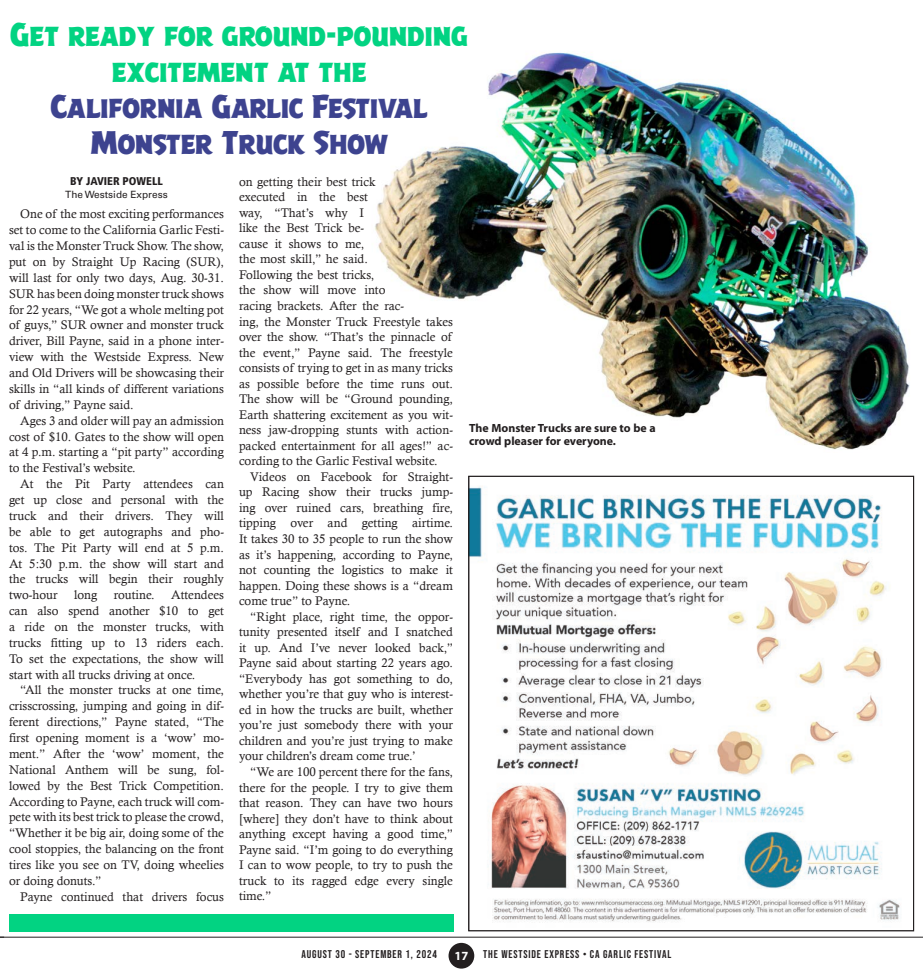
<style>
.page{position:relative;width:923px;height:977px;background:#fff}
.page>*{position:absolute;margin:0;border:0;box-sizing:border-box;transform-origin:0 0}
.Body{font:30px/36px "AB Flock Poster";color:#02d382;text-align:center}
.Body-2{font:30px "AB Flock Poster";color:#3d438f}
.Body-3{font:12.5px/15.5px "Calisto";color:#231f20;text-align:justify}
.Photo_cutline{font:700 11.88px/13.1px "Myriad Pro";color:#231f20}
.t1{font:11.25px "Bebas Neue";letter-spacing:.075em;color:#231f20}
.byline1{font:900 condensed 11.25px "Frutiger LT Std";color:#231f20}
.byline2{font:10px "Univers LT Std";color:#231f20}
.s1{font-family:"Myriad Pro";font-weight:700;font-size:12.5px;color:#fff}
</style>
<div class="page">
<img style="left:375px;top:52px;width:535px;height:398px">
<img style="left:470px;top:486px;width:430px;height:436px">
<div style="left:9px;top:914px;width:445px;height:17px;background:#02d382"></div>
<div style="left:448px;top:942px;width:26px;height:26px;background:#231f20;border-radius:50%"></div>
<hr style="left:0;top:936px;width:922px;height:1px;background:#231f20">
<p class="Body" style="left:10px;top:16px;width:459px">Get ready for ground-pounding excitement at the</p>
<p class="Body-2" style="left:50px;top:87px;width:379px">California Garlic Festival</p>
<p class="Body-2" style="left:90px;top:123px;width:299px">Monster Truck Show</p>
<p class="byline1" style="left:70px;top:175px;width:94px">BY JAVIER POWELL</p>
<p class="byline2" style="left:65px;top:188px;width:104px">The Westside Express</p>
<p class="Body-3" style="left:9px;top:206px;width:216px;line-height:15.9px;text-indent:11px">One of the most exciting performances set to come to the California Garlic Festi&shy;val is the Monster Truck Show. The show, put on by Straight Up Racing (SUR), will last for only two days, Aug. 30-31.<br>SUR has been doing monster truck shows for 22 years, “We got a whole melting pot of guys,” SUR owner and monster truck driver, Bill Payne, said in a phone inter&shy;view with the Westside Express. New and Old Drivers will be showcasing their skills in “all kinds of different variations of driving,” Payne said.</p>
<p class="Body-3" style="left:9px;top:412px;width:216px;line-height:15.9px;text-indent:11px">Ages 3 and older will pay an admission cost of $10. Gates to the show will open at 4 p.m. starting a “pit party” according to the Festival’s website.</p>
<p class="Body-3" style="left:9px;top:476px;width:216px;line-height:15.9px;text-indent:11px">At the Pit Party attendees can get up close and personal with the truck and their drivers. They will be able to get autographs and pho&shy;tos. The Pit Party will end at 5 p.m.<br>At 5:30 p.m. the show will start and the trucks will begin their roughly two-hour</p>
<p class="Body-3" style="left:74px;top:587px;width:25px">long</p>
<p class="Body-3" style="left:114px;top:587px;width:42px">routine.</p>
<p class="Body-3" style="left:9px;top:587px;width:216px;line-height:15.9px;text-indent:162px">Attendees can also spend another $10 to get a ride on the monster trucks, with trucks fitting up to 13 riders each.<br>To set the expectations, the show will start with all trucks driving at once.</p>
<p class="Body-3" style="left:9px;top:682px;width:216px;line-height:15.9px;text-indent:11px">“All the monster trucks at one time, crisscrossing, jumping and going in dif&shy;ferent directions,” Payne stated, “The first opening moment is a ‘wow’ mo&shy;ment.” After the ‘wow’ moment, the National Anthem will be sung, fol&shy;lowed by the Best Trick Competition.<br>According to Payne, each truck will com&shy;pete with its best trick to please the crowd, “Whether it be big air, doing some of the cool stoppies, the balancing on the front tires like you see on TV, doing wheelies or doing donuts.”</p>
<p class="Body-3" style="left:20px;top:888px;width:205px">Payne continued that drivers focus</p>
<p class="Body-3" style="left:239px;top:174px;width:215px;text-align:left">on getting their best trick<br>executed in the best<br>way, “That’s why I<br>like the Best Trick be-<br>cause it shows to me,<br>the most skill,” he said.<br>Following the best tricks,<br>the show will move into<br>racing brackets. After the rac-<br>ing, the Monster Truck Freestyle takes over the show. “That’s the pinnacle of the event,” Payne said. The freestyle consists of trying to get in as many tricks as possible before the time runs out.<br>The show will be “Ground pounding,<br>Earth shattering excitement as you wit&shy;ness jaw-dropping stunts with action&shy;packed entertainment for all ages!” ac&shy;cording to the Garlic Festival website.</p>
<p class="Body-3" style="left:239px;top:468px;width:215px;text-indent:11px">Videos on Facebook for Straight&shy;up Racing show their trucks jump&shy;ing over ruined cars, breathing fire, tipping over and getting airtime.<br>It takes 30 to 35 people to run the show as it’s happening, according to Payne, not counting the logistics to make it happen. Doing these shows is a “dream come true” to Payne.</p>
<p class="Body-3" style="left:239px;top:608px;width:215px;text-indent:11px">“Right place, right time, the oppor&shy;tunity presented itself and I snatched it up. And I’ve never looked back,” Payne said about starting 22 years ago. “Everybody has got something to do, whether you’re that guy who is interest&shy;ed in how the trucks are built, whether you’re just somebody there with your children and you’re just trying to make your children’s dream come true.’</p>
<p class="Body-3" style="left:239px;top:763px;width:215px;text-indent:11px">“We are 100 percent there for the fans, there for the people. I try to give them that reason. They can have two hours [where] they don’t have to think about anything except having a good time,” Payne said. “I’m going to do everything I can to wow people, to try to push the truck to its ragged edge every single time.”</p>
<p class="Photo_cutline" style="left:469px;top:421px;width:188px">The Monster Trucks are sure to be a crowd pleaser for everyone.</p>
<p class="t1" style="left:301px;top:948px;width:137px">AUGUST 30 - SEPTEMBER 1, 2024</p>
<p class="t1" style="left:454px;top:948px;width:218px"><span class="s1">17</span> THE WESTSIDE EXPRESS • CA GARLIC FESTIVAL</p>
</div>
